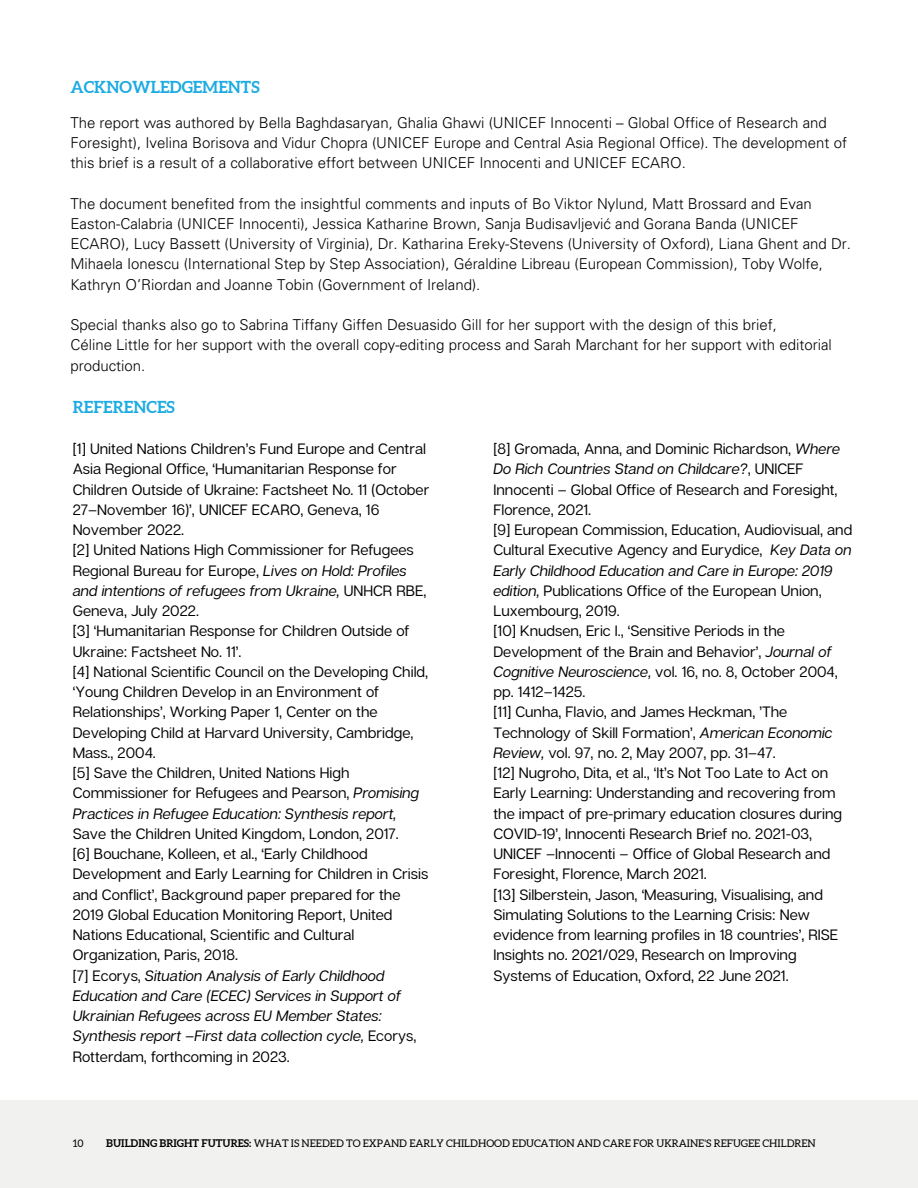
<style>
.page{position:relative;width:918px;height:1188px;background:#fff}
.page>*{position:absolute;margin:0;border:0;box-sizing:border-box;transform-origin:0 0}
.t1{font:700 16.5px "Aleo";color:#1cabe2}
.t2{font:15px/20.2px "Articulat CF";color:#000}
.t3{font:300 15px/20.2px "Univers LT Pro 45";color:#000}
.t4{font:10.5px "Aleo";color:#000}
.s1{font-style:italic}
.s2{font-weight:700}
</style>
<div class="page">
<div style="left:0;top:1101px;width:918px;height:87px;background:#eeeeec"></div>
<p class="t1" style="left:70px;top:77px;width:191px">ACKNOWLEDGEMENTS</p>
<p class="t3" style="left:70px;top:114px;width:778px">The report was authored by Bella Baghdasaryan, Ghalia Ghawi (UNICEF Innocenti – Global Office of Research and<br>Foresight), Ivelina Borisova and Vidur Chopra (UNICEF Europe and Central Asia Regional Office). The development of this brief is a result of a collaborative effort between UNICEF Innocenti and UNICEF ECARO.</p>
<p class="t3" style="left:70px;top:195px;width:782px">The document benefited from the insightful comments and inputs of Bo Viktor Nylund, Matt Brossard and Evan Easton-Calabria (UNICEF Innocenti), Jessica Katharine Brown, Sanja Budisavljević and Gorana Banda (UNICEF ECARO), Lucy Bassett (University of Virginia), Dr. Katharina Ereky-Stevens (University of Oxford), Liana Ghent and Dr.<br>Mihaela Ionescu (International Step by Step Association), Géraldine Libreau (European Commission), Toby Wolfe, Kathryn O’Riordan and Joanne Tobin (Government of Ireland).</p>
<p class="t3" style="left:70px;top:317px;width:763px">Special thanks also go to Sabrina Tiffany Giffen Desuasido Gill for her support with the design of this brief,<br>Céline Little for her support with the overall copy-editing process and Sarah Marchant for her support with editorial production.</p>
<p class="t1" style="left:73px;top:398px;width:104px">REFERENCES</p>
<p class="t2" style="left:73px;top:438px;width:358px">[1] United Nations Children’s Fund Europe and Central Asia Regional Office, ‘Humanitarian Response for Children Outside of Ukraine: Factsheet No. 11 (October 27–November 16)’, UNICEF ECARO, Geneva, 16<br>November 2022.<br>[2] United Nations High Commissioner for Refugees Regional Bureau for Europe, <span class="s1">Lives on Hold: Profiles and intentions of refugees from Ukraine,</span> UNHCR RBE, Geneva, July 2022.<br>[3] ‘Humanitarian Response for Children Outside of Ukraine: Factsheet No. 11’.<br>[4] National Scientific Council on the Developing Child, ‘Young Children Develop in an Environment of Relationships’, Working Paper 1, Center on the Developing Child at Harvard University, Cambridge, Mass., 2004.<br>[5] Save the Children, United Nations High Commissioner for Refugees and Pearson, <span class="s1">Promising Practices in Refugee Education: Synthesis report,</span></p>
<p class="t2" style="left:73px;top:823px;width:357px">Save the Children United Kingdom, London, 2017.<br>[6] Bouchane, Kolleen, et al., ‘Early Childhood Development and Early Learning for Children in Crisis and Conflict’, Background paper prepared for the 2019 Global Education Monitoring Report, United Nations Educational, Scientific and Cultural Organization, Paris, 2018.<br>[7] Ecorys, <span class="s1">Situation Analysis of Early Childhood Education and Care (ECEC) Services in Support of Ukrainian Refugees across EU Member States:<br>Synthesis report –First data collection cycle,</span> Ecorys, Rotterdam, forthcoming in 2023.</p>
<p class="t2" style="left:493px;top:438px;width:360px">[8] Gromada, Anna, and Dominic Richardson, <span class="s1">Where Do Rich Countries Stand on Childcare?</span>, UNICEF Innocenti – Global Office of Research and Foresight, Florence, 2021.<br>[9] European Commission, Education, Audiovisual, and Cultural Executive Agency and Eurydice, <span class="s1">Key Data on Early Childhood Education and Care in Europe: 2019 edition,</span> Publications Office of the European Union, Luxembourg, 2019.<br>[10] Knudsen, Eric I., ‘Sensitive Periods in the Development of the Brain and Behavior’, <span class="s1">Journal of Cognitive Neuroscience,</span> vol. 16, no. 8, October 2004, pp. 1412–1425.<br>[11] Cunha, Flavio, and James Heckman, ’The Technology of Skill Formation’, <span class="s1">American Economic Review,</span> vol. 97, no. 2, May 2007, pp. 31–47.<br>[12] Nugroho, Dita, et al., ‘It’s Not Too Late to Act on Early Learning: Understanding and recovering from the impact of pre-primary education closures during COVID-19’, Innocenti Research Brief no. 2021-03, UNICEF –Innocenti – Office of Global Research and Foresight, Florence, March 2021.<br>[13] Silberstein, Jason, ‘Measuring, Visualising, and Simulating Solutions to the Learning Crisis: New evidence from learning profiles in 18 countries’, RISE Insights no. 2021/029, Research on Improving Systems of Education, Oxford, 22 June 2021.</p>
<p class="t4" style="left:73px;top:1138px;width:13px">10</p>
<p class="t4" style="left:106px;top:1138px;width:711px"><span class="s2">BUILDING BRIGHT FUTURES:</span> WHAT IS NEEDED TO EXPAND EARLY CHILDHOOD EDUCATION AND CARE FOR UKRAINE'S REFUGEE CHILDREN</p>
</div>
